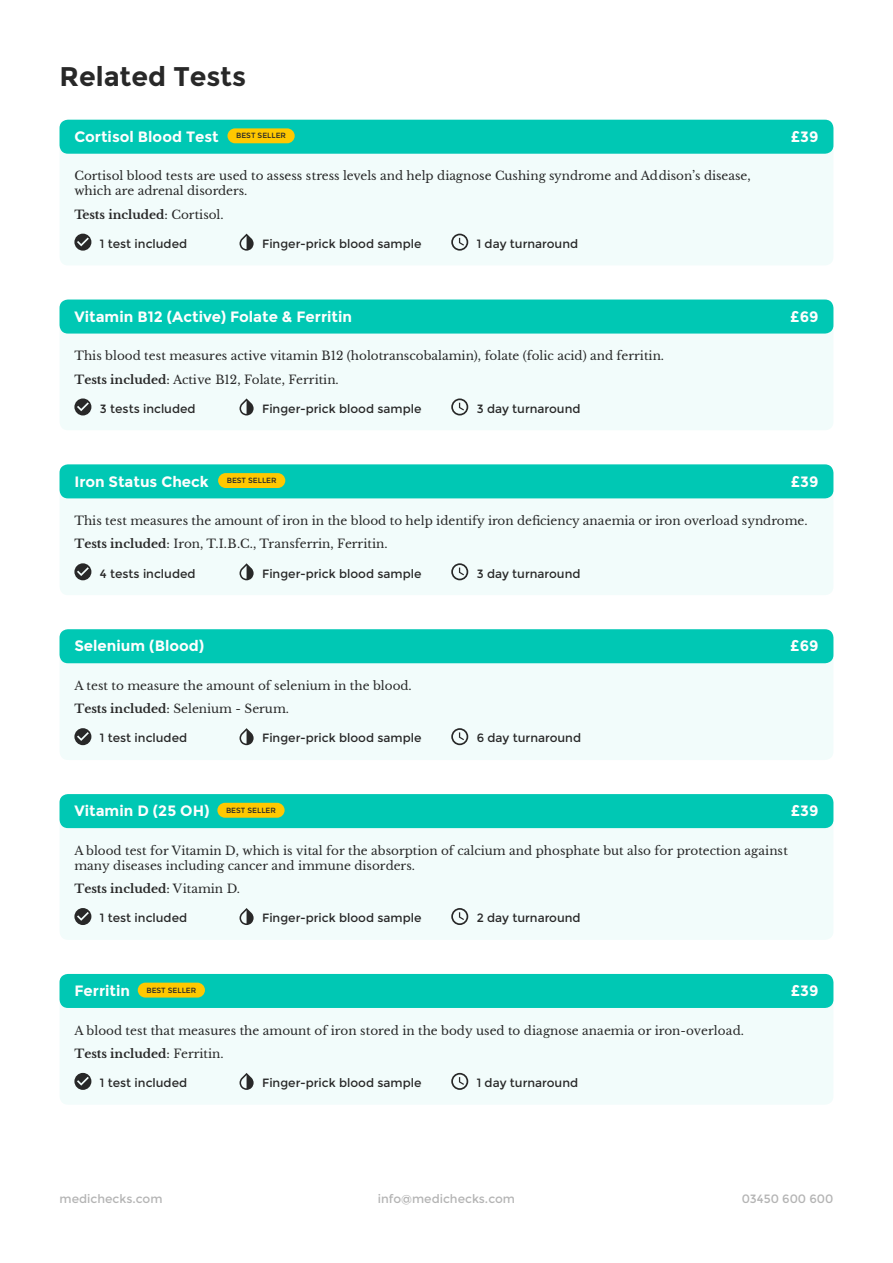
<style>
.page{position:relative;width:893px;height:1263px;background:#fff}
.page>*{position:absolute;margin:0;border:0;box-sizing:border-box;transform-origin:0 0}
.t1{font:700 27px "Montserrat";color:#282828}
.t2{font:700 15px "Montserrat";color:#fefefe}
.t3{font:12px/23.5px "Libre Baskerville";color:#282828}
.t4{font:12px "Montserrat";color:#282828}
.t5{font:700 12px "Libre Baskerville";color:#282828}
.t6{font:12px "Montserrat";color:#b4b4b4}
.t7{font:7.5px "Montserrat";color:#282828}
.s1{font-weight:400}
.s2{font-weight:700}
</style>
<div class="page">
<div style="left:60px;top:120px;width:773px;height:145px;background:#f2fcfb;border-radius:9px"></div>
<div style="left:60px;top:794px;width:773px;height:146px;background:#f2fcfb;border-radius:9px"></div>
<div style="left:60px;top:974px;width:773px;height:131px;background:#f2fcfb;border-radius:9px"></div>
<div style="left:60px;top:464px;width:773px;height:131px;background:#f2fcfb;border-radius:9px"></div>
<div style="left:60px;top:629px;width:773px;height:131px;background:#f2fcfb;border-radius:9px"></div>
<div style="left:60px;top:300px;width:773px;height:130px;background:#f2fcfb;border-radius:9px"></div>
<div style="left:60px;top:120px;width:773px;height:34px;background:#00c8b4;border-radius:9px"></div>
<div style="left:60px;top:794px;width:773px;height:34px;background:#00c8b4;border-radius:9px"></div>
<div style="left:60px;top:974px;width:773px;height:34px;background:#00c8b4;border-radius:9px"></div>
<div style="left:60px;top:464px;width:773px;height:34px;background:#00c8b4;border-radius:9px"></div>
<div style="left:60px;top:629px;width:773px;height:34px;background:#00c8b4;border-radius:9px"></div>
<div style="left:60px;top:300px;width:773px;height:34px;background:#00c8b4;border-radius:9px"></div>
<svg style="left:451px;top:234px;width:17px;height:17px"></svg>
<svg style="left:74px;top:234px;width:17px;height:17px"></svg>
<svg style="left:239px;top:234px;width:15px;height:17px"></svg>
<svg style="left:451px;top:908px;width:17px;height:17px"></svg>
<svg style="left:74px;top:908px;width:17px;height:17px"></svg>
<svg style="left:239px;top:908px;width:15px;height:17px"></svg>
<svg style="left:451px;top:1073px;width:17px;height:17px"></svg>
<svg style="left:74px;top:1073px;width:17px;height:17px"></svg>
<svg style="left:239px;top:1073px;width:15px;height:17px"></svg>
<svg style="left:451px;top:563px;width:17px;height:17px"></svg>
<svg style="left:74px;top:563px;width:17px;height:17px"></svg>
<svg style="left:239px;top:563px;width:15px;height:17px"></svg>
<svg style="left:451px;top:728px;width:17px;height:17px"></svg>
<svg style="left:74px;top:728px;width:17px;height:17px"></svg>
<svg style="left:239px;top:728px;width:15px;height:17px"></svg>
<svg style="left:451px;top:398px;width:17px;height:17px"></svg>
<svg style="left:74px;top:398px;width:17px;height:17px"></svg>
<svg style="left:239px;top:398px;width:15px;height:17px"></svg>
<div style="left:227px;top:128px;width:68px;height:15px;background:#ffc800;border-radius:7px"></div>
<div style="left:218px;top:473px;width:67px;height:15px;background:#ffc800;border-radius:7px"></div>
<div style="left:217px;top:803px;width:68px;height:15px;background:#ffc800;border-radius:7px"></div>
<div style="left:138px;top:983px;width:67px;height:14px;background:#ffc800;border-radius:7px"></div>
<h1 class="t1" style="left:60px;top:60px;width:188px">Related Tests</h1>
<p class="t2" style="left:74px;top:127px;width:146px">Cortisol Blood Test</p>
<p class="t7" style="left:236px;top:131px;width:51px">BEST SELLER</p>
<p class="t3" style="left:74px;top:169px;width:678px;line-height:15px">Cortisol blood tests are used to assess stress levels and help diagnose Cushing syndrome and Addison’s disease, which are adrenal disorders.</p>
<p class="t5" style="left:74px;top:207px;width:151px">Tests included<span class="s1">: Cortisol.</span></p>
<p class="t4" style="left:100px;top:236px;width:89px">1 test included</p>
<p class="t4" style="left:262px;top:236px;width:161px">Finger-prick blood sample</p>
<p class="t4" style="left:477px;top:236px;width:103px">1 day turnaround</p>
<p class="t2" style="left:74px;top:307px;width:279px">Vitamin B12 (Active) Folate &amp; Ferritin</p>
<p class="t3" style="left:74px;top:344px;width:591px">This blood test measures active vitamin B12 (holotranscobalamin), folate (folic acid) and ferritin.<br><span class="s2">Tests included</span>: Active B12, Folate, Ferritin.</p>
<p class="t4" style="left:100px;top:401px;width:97px">3 tests included</p>
<p class="t4" style="left:262px;top:401px;width:161px">Finger-prick blood sample</p>
<p class="t4" style="left:477px;top:401px;width:105px">3 day turnaround</p>
<p class="t2" style="left:74px;top:472px;width:136px">Iron Status Check</p>
<p class="t7" style="left:227px;top:476px;width:51px">BEST SELLER</p>
<p class="t2" style="left:791px;top:127px;width:29px">£39</p>
<p class="t2" style="left:790px;top:307px;width:30px">£69</p>
<p class="t2" style="left:791px;top:472px;width:29px">£39</p>
<p class="t3" style="left:74px;top:509px;width:735px">This test measures the amount of iron in the blood to help identify iron deficiency anaemia or iron overload syndrome.<br><span class="s2">Tests included</span>: Iron, T.I.B.C., Transferrin, Ferritin.</p>
<p class="t4" style="left:100px;top:566px;width:97px">4 tests included</p>
<p class="t4" style="left:262px;top:566px;width:161px">Finger-prick blood sample</p>
<p class="t4" style="left:477px;top:566px;width:105px">3 day turnaround</p>
<p class="t2" style="left:74px;top:637px;width:131px">Selenium (Blood)</p>
<p class="t3" style="left:74px;top:674px;width:339px">A test to measure the amount of selenium in the blood.<br><span class="s2">Tests included</span>: Selenium - Serum.</p>
<p class="t4" style="left:100px;top:731px;width:89px">1 test included</p>
<p class="t4" style="left:262px;top:731px;width:161px">Finger-prick blood sample</p>
<p class="t4" style="left:477px;top:731px;width:106px">6 day turnaround</p>
<p class="t2" style="left:74px;top:802px;width:137px">Vitamin D (25 OH)</p>
<p class="t7" style="left:226px;top:805px;width:51px">BEST SELLER</p>
<p class="t2" style="left:790px;top:637px;width:30px">£69</p>
<p class="t2" style="left:791px;top:802px;width:29px">£39</p>
<p class="t3" style="left:74px;top:843px;width:715px;line-height:15px">A blood test for Vitamin D, which is vital for the absorption of calcium and phosphate but also for protection against many diseases including cancer and immune disorders.</p>
<p class="t5" style="left:74px;top:881px;width:167px">Tests included<span class="s1">: Vitamin D.</span></p>
<p class="t4" style="left:100px;top:911px;width:89px">1 test included</p>
<p class="t4" style="left:262px;top:911px;width:161px">Finger-prick blood sample</p>
<p class="t4" style="left:477px;top:911px;width:105px">2 day turnaround</p>
<p class="t2" style="left:74px;top:981px;width:57px">Ferritin</p>
<p class="t7" style="left:146px;top:985px;width:51px">BEST SELLER</p>
<p class="t3" style="left:74px;top:1018px;width:671px">A blood test that measures the amount of iron stored in the body used to diagnose anaemia or iron-overload.<br><span class="s2">Tests included</span>: Ferritin.</p>
<p class="t4" style="left:100px;top:1075px;width:89px">1 test included</p>
<p class="t4" style="left:262px;top:1075px;width:161px">Finger-prick blood sample</p>
<p class="t4" style="left:477px;top:1075px;width:103px">1 day turnaround</p>
<p class="t2" style="left:791px;top:981px;width:29px">£39</p>
<p class="t6" style="left:60px;top:1192px;width:105px">medichecks.com</p>
<p class="t6" style="left:378px;top:1192px;width:139px">info@medichecks.com</p>
<p class="t6" style="left:742px;top:1192px;width:93px">03450 600 600</p>
</div>
